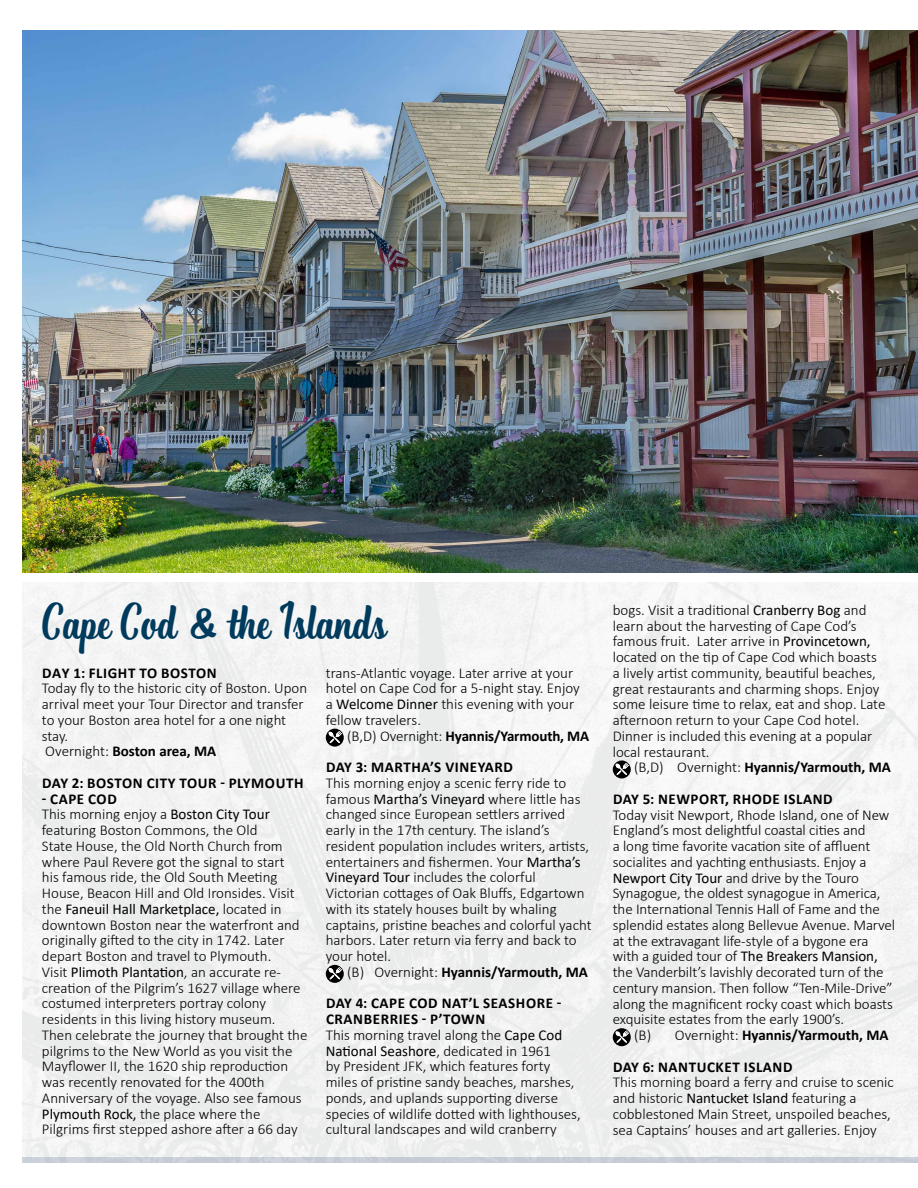
<style>
.page{position:relative;width:918px;height:1188px;background:#fff}
.page>*{position:absolute;margin:0;border:0;box-sizing:border-box;transform-origin:0 0}
.t1{font:44.55px "Chiladepia Script";color:#003a5c;scale:.91 1}
.t2{font:300 15px/15.8px "Calibri";color:#000}
.t3{font:700 15px/31.5px "Calibri";color:#000}
.t4{font:700 15px/31.5px "Calibri";letter-spacing:.03em;color:#000}
.t5{font:700 15px/31.5px "Calibri";letter-spacing:-.01em;color:#000}
.t6{font:15px "Calibri";letter-spacing:-.005em;color:#000}
.s1{font-weight:700}
.s2{font-weight:400}
.s3{font-weight:300}
</style>
<div class="page">
<div style="left:23px;top:582px;width:895px;height:575px;background:#f2f3f3"></div>
<img style="left:23px;top:30px;width:894px;height:543px">
<div style="left:23px;top:1157px;width:895px;height:5px;background:#c7ced5"></div>
<svg style="left:326px;top:729px;width:18px;height:18px"></svg>
<svg style="left:329px;top:731px;width:13px;height:12px"></svg>
<svg style="left:326px;top:965px;width:18px;height:18px"></svg>
<svg style="left:329px;top:967px;width:13px;height:12px"></svg>
<svg style="left:613px;top:760px;width:18px;height:18px"></svg>
<svg style="left:616px;top:763px;width:13px;height:12px"></svg>
<svg style="left:613px;top:1028px;width:18px;height:18px"></svg>
<svg style="left:616px;top:1031px;width:13px;height:12px"></svg>
<h1 class="t1" style="left:42px;top:589px;width:380px">Cape Cod &amp; the Islands</h1>
<p class="t4" style="left:42px;top:657px;width:176px">DAY 1: FLIGHT TO BOSTON</p>
<p class="t2" style="left:42px;top:680px;width:267px">Today fly to the historic city of Boston. Upon arrival meet your Tour Director and transfer to your Boston area hotel for a one night stay.<br>Overnight: <span class="s1">Boston area, MA</span></p>
<p class="t4" style="left:42px;top:767px;width:263px">DAY 2: BOSTON CITY TOUR - PLYMOUTH</p>
<p class="t2" style="left:42px;top:791px;width:267px"><span class="s1">- CAPE COD<br></span>This morning enjoy a <span class="s2">Boston City Tour </span>featuring Boston Commons, the Old<br>State House, the Old North Church from where Paul Revere got the signal to start<br>his famous ride, the Old South Meeting House, Beacon Hill and Old Ironsides. Visit the <span class="s2">Faneuil Hall Marketplace,</span> located in downtown Boston near the waterfront and originally gifted to the city in 1742. Later depart Boston and travel to Plymouth.<br>Visit <span class="s2">Plimoth Plantation</span>, an accurate re&shy;creation of the Pilgrim’s 1627 village where costumed interpreters portray colony residents in this living history museum.<br>Then celebrate the journey that brought the pilgrims to the New World as you visit the Mayflower II, the 1620 ship reproduction was recently renovated for the 400th Anniversary of the voyage. Also see famous <span class="s2">Plymouth Rock,</span> the place where the Pilgrims first stepped ashore after a 66 day</p>
<p class="t2" style="left:326px;top:665px;width:256px">trans-Atlantic voyage. Later arrive at your hotel on Cape Cod for a 5-night stay. Enjoy a <span class="s2">Welcome Dinner</span> this evening with your fellow travelers.</p>
<p class="t5" style="left:326px;top:720px;width:265px;text-indent:21px"><span class="s3">(B,D) Overnight:</span> Hyannis/Yarmouth, MA<br>DAY 3: MARTHA’S VINEYARD</p>
<p class="t2" style="left:326px;top:775px;width:267px">This morning enjoy a scenic ferry ride to famous <span class="s2">Martha’s Vineyard</span> where little has changed since European settlers arrived early in the 17th century. The island’s resident population includes writers, artists, entertainers and fishermen. Your <span class="s2">Martha’s Vineyard Tour</span> includes the colorful Victorian cottages of Oak Bluffs, Edgartown with its stately houses built by whaling captains, pristine beaches and colorful yacht harbors. Later return via ferry and back to your hotel.</p>
<p class="t3" style="left:326px;top:956px;width:263px;text-indent:21px"><span class="s3">(B) Overnight:</span> Hyannis/Yarmouth, MA<br>DAY 4: CAPE COD NAT’L SEASHORE -</p>
<p class="t2" style="left:326px;top:1011px;width:257px"><span class="s1">CRANBERRIES - P’TOWN<br></span>This morning travel along the <span class="s2">Cape Cod National Seashore</span>, dedicated in 1961<br>by President JFK, which features forty miles of pristine sandy beaches, marshes, ponds, and uplands supporting diverse species of wildlife dotted with lighthouses, cultural landscapes and wild cranberry</p>
<p class="t2" style="left:613px;top:602px;width:274px">bogs. Visit a traditional <span class="s2">Cranberry Bog</span> and learn about the harvesting of Cape Cod’s famous fruit. Later arrive in <span class="s2">Provincetown, </span>located on the tip of Cape Cod which boasts a lively artist community, beautiful beaches, great restaurants and charming shops. Enjoy some leisure time to relax, eat and shop. Late afternoon return to your Cape Cod hotel.<br>Dinner is included this evening at a popular local restaurant.</p>
<p class="t4" style="left:613px;top:752px;width:279px;text-indent:21px"><span class="s3">(B,D) Overnight:</span> Hyannis/Yarmouth, MA<br>DAY 5: NEWPORT, RHODE ISLAND</p>
<p class="t2" style="left:613px;top:807px;width:278px">Today visit Newport, Rhode Island, one of New</p>
<p class="t2" style="left:613px;top:822px;width:254px">England’s most delightful coastal cities and</p>
<p class="t2" style="left:613px;top:838px;width:259px">a long time favorite vacation site of affluent</p>
<p class="t2" style="left:613px;top:854px;width:255px">socialites and yachting enthusiasts. Enjoy a</p>
<p class="t2" style="left:613px;top:870px;width:248px"><span class="s2">Newport City Tour</span> and drive by the Touro</p>
<p class="t2" style="left:613px;top:885px;width:269px">Synagogue, the oldest synagogue in America,</p>
<p class="t2" style="left:613px;top:901px;width:269px">the International Tennis Hall of Fame and the</p>
<p class="t2" style="left:613px;top:917px;width:284px">splendid estates along Bellevue Avenue. Marvel</p>
<p class="t2" style="left:613px;top:933px;width:257px">at the extravagant life-style of a bygone era</p>
<p class="t6" style="left:613px;top:946px;width:267px"><span class="s3">with a guided tour of</span> The Breakers Mansion,</p>
<p class="t2" style="left:613px;top:964px;width:272px">the Vanderbilt’s lavishly decorated turn of the</p>
<p class="t2" style="left:613px;top:980px;width:281px">century mansion. Then follow “Ten-Mile-Drive”</p>
<p class="t2" style="left:613px;top:996px;width:282px">along the magnificent rocky coast which boasts</p>
<p class="t2" style="left:613px;top:1011px;width:233px">exquisite estates from the early 1900’s.</p>
<p class="t2" style="left:634px;top:1027px;width:18px">(B)</p>
<p class="t3" style="left:613px;top:1019px;width:277px;text-indent:62px"><span class="s3">Overnight:</span> Hyannis/Yarmouth, MA<br>DAY 6: NANTUCKET ISLAND</p>
<p class="t2" style="left:613px;top:1074px;width:283px">This morning board a ferry and cruise to scenic and historic <span class="s2">Nantucket Island</span> featuring a cobblestoned Main Street, unspoiled beaches, sea Captains’ houses and art galleries. Enjoy</p>
</div>
